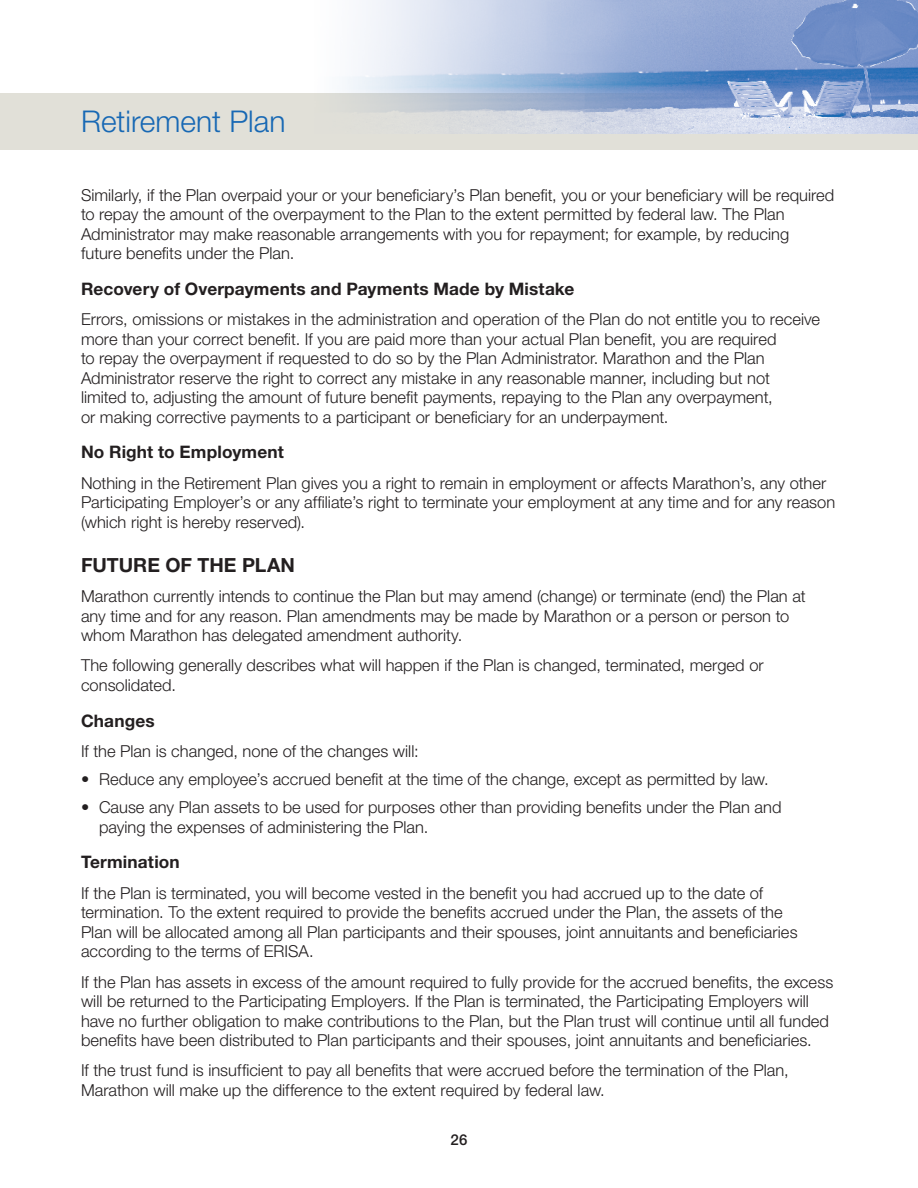
<style>
.page{position:relative;width:918px;height:1188px;background:#fff}
.page>*{position:absolute;margin:0;border:0;box-sizing:border-box;transform-origin:0 0}
.t1{font:300 30px "Helvetica Neue LT Std";color:#1768b4}
.HD_1{font:700 19.5px "Helvetica Neue LT Std";color:#231f20}
.HD_2{font:700 17.25px "Helvetica Neue LT Std";letter-spacing:.01em;color:#231f20}
.Body{font:300 16.5px/19.5px "Helvetica Neue LT Std";color:#231f20}
.Bullets_1{font:300 16.5px/19.5px "Helvetica Neue LT Std";color:#231f20}
.t2{font:500 15px "Helvetica Neue LT Std";color:#231f20}
</style>
<div class="page">
<div style="left:0;top:93px;width:918px;height:57px;background:#e1e0d8"></div>
<img style="left:345px;top:0;width:573px;height:133px">
<h1 class="t1" style="left:81px;top:103px;width:206px">Retirement Plan</h1>
<p class="Body" style="left:81px;top:185px;width:755px">Similarly, if the Plan overpaid your or your beneficiary’s Plan benefit, you or your beneficiary will be required to repay the amount of the overpayment to the Plan to the extent permitted by federal law. The Plan Administrator may make reasonable arrangements with you for repayment; for example, by reducing<br>future benefits under the Plan.</p>
<p class="HD_2" style="left:81px;top:278px;width:495px">Recovery of Overpayments and Payments Made by Mistake</p>
<p class="Body" style="left:81px;top:309px;width:741px">Errors, omissions or mistakes in the administration and operation of the Plan do not entitle you to receive more than your correct benefit. If you are paid more than your actual Plan benefit, you are required<br>to repay the overpayment if requested to do so by the Plan Administrator. Marathon and the Plan Administrator reserve the right to correct any mistake in any reasonable manner, including but not<br>limited to, adjusting the amount of future benefit payments, repaying to the Plan any overpayment,<br>or making corrective payments to a participant or beneficiary for an underpayment.</p>
<p class="HD_2" style="left:81px;top:442px;width:204px">No Right to Employment</p>
<p class="Body" style="left:81px;top:473px;width:756px">Nothing in the Retirement Plan gives you a right to remain in employment or affects Marathon’s, any other<br>Participating Employer’s or any affiliate’s right to terminate your employment at any time and for any reason (which right is hereby reserved).</p>
<p class="HD_1" style="left:81px;top:553px;width:215px">FUTURE OF THE PLAN</p>
<p class="Body" style="left:81px;top:586px;width:726px">Marathon currently intends to continue the Plan but may amend (change) or terminate (end) the Plan at any time and for any reason. Plan amendments may be made by Marathon or a person or person to whom Marathon has delegated amendment authority.</p>
<p class="Body" style="left:81px;top:656px;width:684px">The following generally describes what will happen if the Plan is changed, terminated, merged or consolidated.</p>
<p class="HD_2" style="left:81px;top:710px;width:75px">Changes</p>
<p class="Body" style="left:81px;top:741px;width:339px">If the Plan is changed, none of the changes will:</p>
<p class="Bullets_1" style="left:81px;top:769px;width:689px">• Reduce any employee’s accrued benefit at the time of the change, except as permitted by law.</p>
<p class="Bullets_1" style="left:99px;top:797px;width:684px;text-indent:-18px">• Cause any Plan assets to be used for purposes other than providing benefits under the Plan and paying the expenses of administering the Plan.</p>
<p class="HD_2" style="left:81px;top:852px;width:100px">Termination</p>
<p class="Body" style="left:81px;top:883px;width:718px">If the Plan is terminated, you will become vested in the benefit you had accrued up to the date of termination. To the extent required to provide the benefits accrued under the Plan, the assets of the Plan will be allocated among all Plan participants and their spouses, joint annuitants and beneficiaries according to the terms of ERISA.</p>
<p class="Body" style="left:81px;top:972px;width:754px">If the Plan has assets in excess of the amount required to fully provide for the accrued benefits, the excess will be returned to the Participating Employers. If the Plan is terminated, the Participating Employers will have no further obligation to make contributions to the Plan, but the Plan trust will continue until all funded benefits have been distributed to Plan participants and their spouses, joint annuitants and beneficiaries.</p>
<p class="Body" style="left:81px;top:1060px;width:709px">If the trust fund is insufficient to pay all benefits that were accrued before the termination of the Plan,<br>Marathon will make up the difference to the extent required by federal law.</p>
<p class="t2" style="left:451px;top:1130px;width:18px">26</p>
</div>
